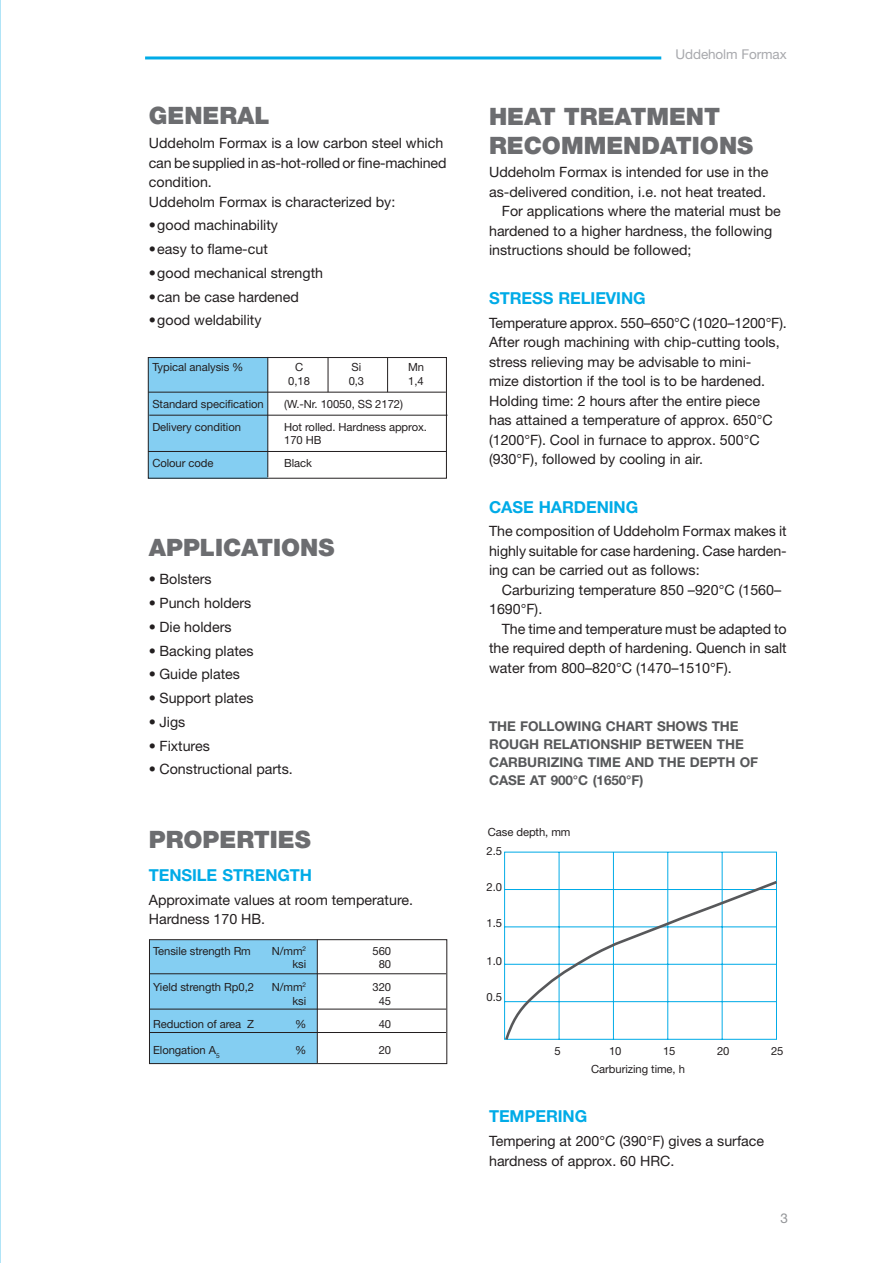
<style>
.page{position:relative;width:893px;height:1263px;background:#fff}
.page>*{position:absolute;margin:0;border:0;box-sizing:border-box;transform-origin:0 0}
.Rubrik{font:900 24px/28.8px "Helvetica Neue";color:#6c6d70}
.Underrubirk{font:700 16.5px "Helvetica Neue";letter-spacing:-.005em;color:#00abe7}
.Brödtext{font:14.25px/19.5px "Helvetica Neue";color:#231f20}
.Underrubrik_2{font:700 13.5px/18px "Helvetica Neue";letter-spacing:-.005em;color:#57585a}
.t1{font:13.5px "Helvetica Neue";letter-spacing:-.005em;color:#a8a9ad}
.t2{font:13.5px "Helvetica Neue";color:#939598}
.Tabelltext{font:11.25px/13.5px "Helvetica Neue";letter-spacing:-.005em;color:#231f20}
</style>
<div class="page">
<hr style="left:145px;top:56px;width:516px;height:3px;background:#00abe7">
<svg style="left:0;top:0;width:1px;height:1263px"></svg>
<svg style="left:504px;top:852px;width:273px;height:27px"></svg>
<svg style="left:504px;top:879px;width:273px;height:161px"></svg>
<div style="left:149px;top:940px;width:168px;height:124px;background:#84cef2"></div>
<div style="left:148px;top:358px;width:120px;height:120px;background:#84cef2"></div>
<div style="left:148px;top:357px;width:299px;height:121px;border:1px solid #231f20"></div>
<hr style="left:268px;top:357px;width:1px;height:120px;background:#231f20">
<hr style="left:328px;top:358px;width:1px;height:34px;background:#231f20">
<hr style="left:387px;top:358px;width:1px;height:34px;background:#231f20">
<hr style="left:149px;top:415px;width:298px;height:1px;background:#231f20">
<hr style="left:148px;top:451px;width:298px;height:1px;background:#231f20">
<hr style="left:148px;top:392px;width:298px;height:1px;background:#231f20">
<div style="left:149px;top:939px;width:298px;height:125px;border:1px solid #231f20"></div>
<hr style="left:317px;top:939px;width:1px;height:124px;background:#231f20">
<hr style="left:149px;top:973px;width:297px;height:1px;background:#231f20">
<hr style="left:149px;top:1009px;width:297px;height:1px;background:#231f20">
<hr style="left:149px;top:1032px;width:297px;height:1px;background:#231f20">
<p class="Rubrik" style="left:149px;top:101px;width:122px">GENERAL</p>
<p class="Brödtext" style="left:149px;top:133px;width:299px">Uddeholm Formax is a low carbon steel which can be supplied in as-hot-rolled or fine-machined condition.</p>
<p class="Brödtext" style="left:149px;top:192px;width:248px">Uddeholm Formax is characterized by:</p>
<p class="Brödtext" style="left:149px;top:215px;width:131px">•good machinability</p>
<p class="Brödtext" style="left:149px;top:239px;width:121px">•easy to flame-cut</p>
<p class="Brödtext" style="left:149px;top:263px;width:176px">•good mechanical strength</p>
<p class="Brödtext" style="left:149px;top:287px;width:151px">•can be case hardened</p>
<p class="Brödtext" style="left:149px;top:310px;width:114px">•good weldability</p>
<p class="Tabelltext" style="left:152px;top:360px;width:93px">Typical analysis %</p>
<p class="Tabelltext" style="left:295px;top:360px;width:10px">C</p>
<p class="Tabelltext" style="left:352px;top:360px;width:11px">Si</p>
<p class="Tabelltext" style="left:408px;top:360px;width:17px">Mn</p>
<p class="Tabelltext" style="left:288px;top:374px;width:23px">0,18</p>
<p class="Tabelltext" style="left:349px;top:374px;width:17px">0,3</p>
<p class="Tabelltext" style="left:408px;top:374px;width:17px">1,4</p>
<p class="Tabelltext" style="left:152px;top:397px;width:113px">Standard specification</p>
<p class="Tabelltext" style="left:284px;top:397px;width:120px">(W.-Nr. 10050, SS 2172)</p>
<p class="Tabelltext" style="left:152px;top:420px;width:90px">Delivery condition</p>
<p class="Tabelltext" style="left:284px;top:420px;width:144px">Hot rolled. Hardness approx.<br>170 HB</p>
<p class="Tabelltext" style="left:152px;top:456px;width:63px">Colour code</p>
<p class="Tabelltext" style="left:284px;top:456px;width:29px">Black</p>
<p class="Rubrik" style="left:149px;top:533px;width:187px">APPLICATIONS</p>
<p class="Brödtext" style="left:149px;top:569px;width:64px">• Bolsters</p>
<p class="Brödtext" style="left:149px;top:593px;width:104px">• Punch holders</p>
<p class="Brödtext" style="left:149px;top:617px;width:84px">• Die holders</p>
<p class="Brödtext" style="left:149px;top:640px;width:106px">• Backing plates</p>
<p class="Brödtext" style="left:149px;top:664px;width:93px">• Guide plates</p>
<p class="Brödtext" style="left:149px;top:688px;width:106px">• Support plates</p>
<p class="Brödtext" style="left:149px;top:712px;width:38px">• Jigs</p>
<p class="Brödtext" style="left:149px;top:735px;width:63px">• Fixtures</p>
<p class="Brödtext" style="left:149px;top:759px;width:145px">• Constructional parts.</p>
<p class="Rubrik" style="left:149px;top:825px;width:163px">PROPERTIES</p>
<p class="Underrubirk" style="left:149px;top:865px;width:165px">TENSILE STRENGTH</p>
<p class="Brödtext" style="left:149px;top:890px;width:266px">Approximate values at room temperature.<br>Hardness 170 HB.</p>
<p class="Tabelltext" style="left:153px;top:944px;width:99px">Tensile strength Rm</p>
<p class="Tabelltext" style="left:272px;top:944px;width:36px">N/mm<sup>2</sup></p>
<p class="Tabelltext" style="left:373px;top:944px;width:20px">560</p>
<p class="Tabelltext" style="left:292px;top:957px;width:15px">ksi</p>
<p class="Tabelltext" style="left:379px;top:957px;width:14px">80</p>
<p class="Tabelltext" style="left:153px;top:980px;width:102px">Yield strength Rp0,2</p>
<p class="Tabelltext" style="left:272px;top:980px;width:36px">N/mm<sup>2</sup></p>
<p class="Tabelltext" style="left:373px;top:980px;width:20px">320</p>
<p class="Tabelltext" style="left:292px;top:994px;width:15px">ksi</p>
<p class="Tabelltext" style="left:379px;top:994px;width:14px">45</p>
<p class="Tabelltext" style="left:153px;top:1016px;width:103px">Reduction of area Z</p>
<p class="Tabelltext" style="left:295px;top:1016px;width:13px">%</p>
<p class="Tabelltext" style="left:379px;top:1016px;width:14px">40</p>
<p class="Tabelltext" style="left:153px;top:1043px;width:68px">Elongation A<sub>5</sub></p>
<p class="Tabelltext" style="left:295px;top:1043px;width:13px">%</p>
<p class="Tabelltext" style="left:379px;top:1043px;width:14px">20</p>
<p class="t1" style="left:675px;top:46px;width:113px">Uddeholm Formax</p>
<p class="Rubrik" style="left:489px;top:102px;width:266px">HEAT TREATMENT<br>RECOMMENDATIONS</p>
<p class="Brödtext" style="left:489px;top:162px;width:281px">Uddeholm Formax is intended for use in the as-delivered condition, i.e. not heat treated.</p>
<p class="Brödtext" style="left:489px;top:201px;width:293px;text-indent:13px">For applications where the material must be hardened to a higher hardness, the following instructions should be followed;</p>
<p class="Underrubirk" style="left:489px;top:288px;width:158px">STRESS RELIEVING</p>
<p class="Brödtext" style="left:489px;top:313px;width:299px">Temperature approx. 550–650°C (1020–1200°F).</p>
<p class="Brödtext" style="left:489px;top:332px;width:292px">After rough machining with chip-cutting tools, stress relieving may be advisable to mini&shy;mize distortion if the tool is to be hardened.<br>Holding time: 2 hours after the entire piece has attained a temperature of approx. 650°C (1200°F). Cool in furnace to approx. 500°C (930°F), followed by cooling in air.</p>
<p class="Underrubirk" style="left:489px;top:497px;width:151px">CASE HARDENING</p>
<p class="Brödtext" style="left:489px;top:521px;width:299px;text-align:justify">The composition of Uddeholm Formax makes it highly suitable for case hardening. Case harden&shy;ing can be carried out as follows:</p>
<p class="Brödtext" style="left:489px;top:580px;width:294px;text-indent:13px">Carburizing temperature 850 –920°C (1560–<br>1690°F).</p>
<p class="Brödtext" style="left:489px;top:619px;width:299px;text-align:justify;text-indent:13px">The time and temperature must be adapted to the required depth of hardening. Quench in salt water from 800–820°C (1470–1510°F).</p>
<p class="Underrubrik_2" style="left:489px;top:717px;width:271px">THE FOLLOWING CHART SHOWS THE<br>ROUGH RELATIONSHIP BETWEEN THE<br>CARBURIZING TIME AND THE DEPTH OF<br>CASE AT 900°C (1650°F)</p>
<p class="Tabelltext" style="left:488px;top:825px;width:84px">Case depth, mm</p>
<p class="Tabelltext" style="left:487px;top:844px;width:17px">2.5</p>
<p class="Tabelltext" style="left:487px;top:880px;width:17px">2.0</p>
<p class="Tabelltext" style="left:487px;top:916px;width:17px">1.5</p>
<p class="Tabelltext" style="left:487px;top:954px;width:17px">1.0</p>
<p class="Tabelltext" style="left:487px;top:990px;width:17px">0.5</p>
<p class="Tabelltext" style="left:555px;top:1044px;width:8px">5</p>
<p class="Tabelltext" style="left:609px;top:1044px;width:14px">10</p>
<p class="Tabelltext" style="left:663px;top:1044px;width:14px">15</p>
<p class="Tabelltext" style="left:717px;top:1044px;width:14px">20</p>
<p class="Tabelltext" style="left:771px;top:1044px;width:14px">25</p>
<p class="Tabelltext" style="left:591px;top:1062px;width:95px">Carburizing time, h</p>
<p class="Underrubirk" style="left:489px;top:1106px;width:100px">TEMPERING</p>
<p class="Brödtext" style="left:489px;top:1131px;width:277px">Tempering at 200°C (390°F) gives a surface hardness of approx. 60 HRC.</p>
<p class="t2" style="left:780px;top:1210px;width:9px">3</p>
</div>
